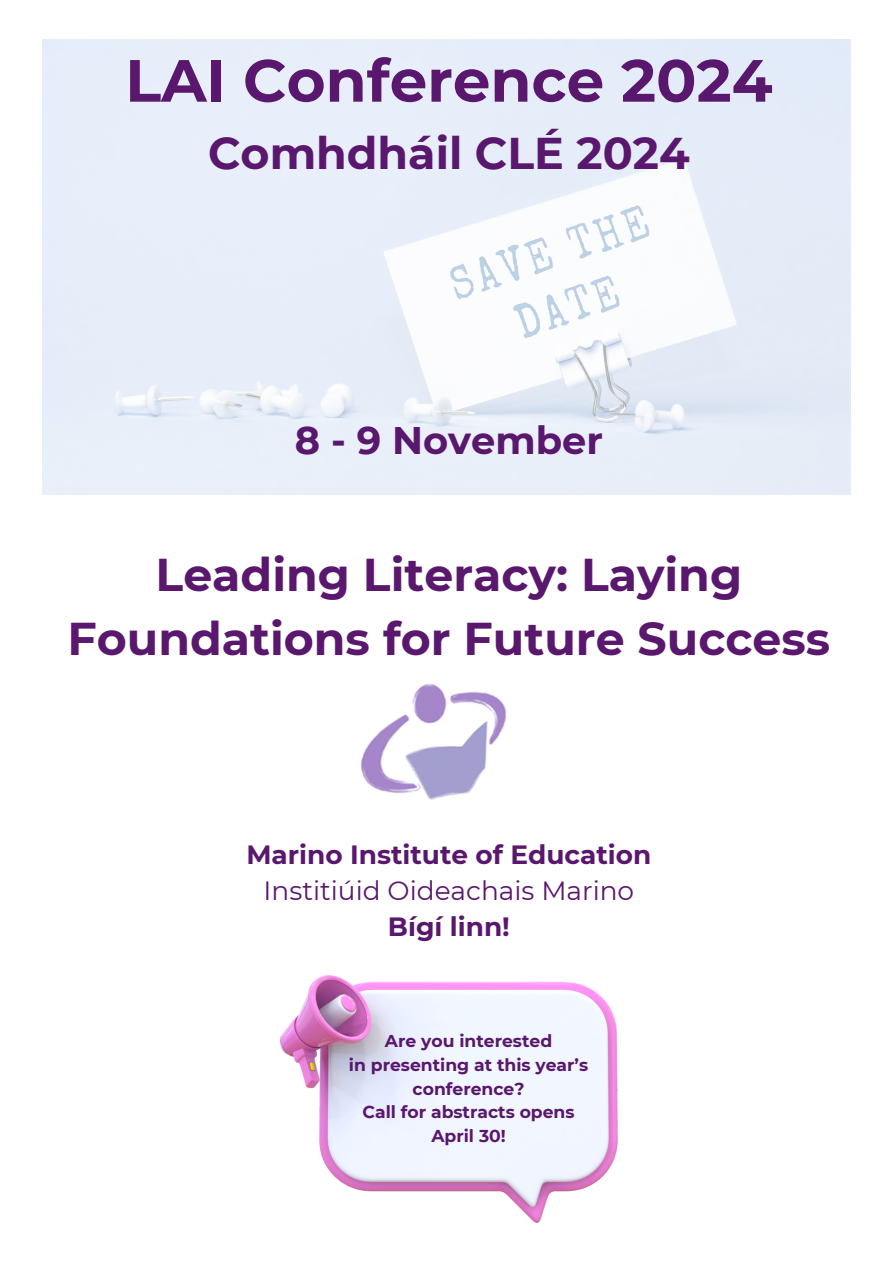
<style>
.page{position:relative;width:894px;height:1264px;background:#fff}
.page>*{position:absolute;margin:0;border:0;box-sizing:border-box;transform-origin:0 0}
.t1{font:700 59.4px "Montserrat";color:#59176d}
.t2{font:700 45.9px/64.2px "Montserrat";color:#59176d;text-align:center}
.t3{font:700 44.4px "Montserrat";color:#59176d}
.t4{font:700 38.4px "Montserrat";color:#59176d}
.t5{font:700 26.4px "Montserrat";color:#59176d}
.t6{font:26.4px "Montserrat";color:#59176d}
.t7{font:700 17.1px/23.7px "Montserrat";color:#59176d;text-align:center}
</style>
<div class="page">
<img style="left:42px;top:40px;width:808px;height:454px">
<img style="left:280px;top:975px;width:337px;height:247px">
<img style="left:361px;top:684px;width:145px;height:116px">
<h1 class="t1" style="left:125px;top:44px;width:648px">LAI Conference 2024</h1>
<h3 class="t3" style="left:208px;top:126px;width:483px">Comhdháil CLÉ 2024</h3>
<h3 class="t4" style="left:295px;top:417px;width:309px">8 - 9 November</h3>
<h2 class="t2" style="left:67px;top:542px;width:764px">Leading Literacy: Laying<br>Foundations for Future Success</h2>
<h3 class="t5" style="left:246px;top:838px;width:406px">Marino Institute of Education</h3>
<h3 class="t6" style="left:263px;top:874px;width:372px">Institiúid Oideachais Marino</h3>
<h3 class="t5" style="left:388px;top:910px;width:123px">Bígí linn!</h3>
<p class="t7" style="left:349px;top:1029px;width:241px">Are you interested<br>in presenting at this year’s conference?<br>Call for abstracts opens<br>April 30!</p>
</div>
